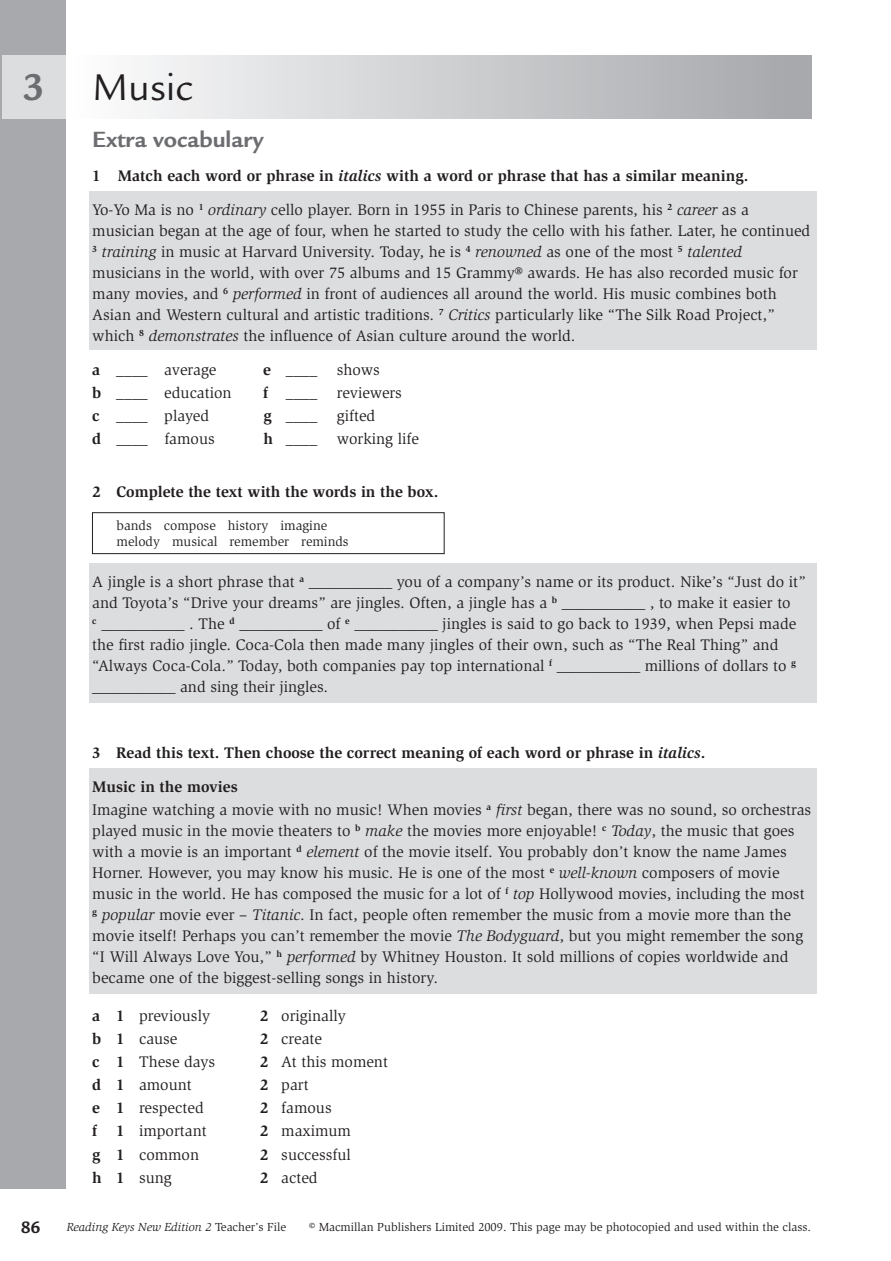
<style>
.page{position:relative;width:891px;height:1261px;background:#fff}
.page>*{position:absolute;margin:0;border:0;box-sizing:border-box;transform-origin:0 0}
.t1{font:40.5px "Legacy Sans Std";color:#231f20}
.t2{font:700 40.5px "Legacy Sans Std";color:#6c6d70}
.t3{font:700 24px "Legacy Sans Std";color:#6c6d70}
.t4{font:700 18px "Legacy Sans Std";color:#231f20}
.t5{font:15.75px/21px "Slimbach Std";color:#231f20}
.t6{font:700 15.75px/33.6px "Slimbach Std";color:#231f20}
.t7{font:15.75px "Slimbach Std";letter-spacing:-.02em;color:#231f20}
.t8{font:13.5px/16.5px "Slimbach Std";color:#231f20}
.t9{font:12px "Slimbach Std";color:#231f20}
.t10{font:italic 12px "Slimbach Std";color:#231f20}
.s1{font-style:italic}
.s2{font-weight:400}
.s3{font-weight:400;font-style:italic}
.s4{font-weight:700}
.s5{font-style:normal}
</style>
<div class="page">
<div style="left:66px;top:55px;width:746px;height:64px;background:linear-gradient(to right,#fdfdfd,#a5a6aa)"></div>
<div style="left:89px;top:768px;width:727px;height:225px;background:#dcdddf"></div>
<div style="left:89px;top:563px;width:727px;height:140px;background:#dcdddf"></div>
<div style="left:89px;top:191px;width:727px;height:159px;background:#dcdddf"></div>
<div style="left:0;top:0;width:66px;height:1188px;background:#a8a9ad"></div>
<div style="left:2px;top:55px;width:64px;height:63px;background:#dcdddf"></div>
<div style="left:92px;top:512px;width:352px;height:42px;border:1px solid #231f20"></div>
<h1 class="t2" style="left:23px;top:64px;width:24px">3</h1>
<h1 class="t1" style="left:92px;top:65px;width:103px">Music</h1>
<h2 class="t3" style="left:92px;top:126px;width:173px">Extra vocabulary</h2>
<p class="t6" style="left:92px;top:159px;width:658px">1 Match each word or phrase in <span class="s1">italics</span> with a word or phrase that has a similar meaning.<br><span class="s2">Yo-Yo Ma is no</span> <sup>1</sup> <span class="s3">ordinary</span> <span class="s2">cello player. Born in 1955 in Paris to Chinese parents, his</span> <sup>2</sup> <span class="s3">career</span> <span class="s2">as a</span></p>
<p class="t5" style="left:92px;top:220px;width:720px">musician began at the age of four, when he started to study the cello with his father. Later, he continued <sup>3</sup> <span class="s1">training</span> in music at Harvard University. Today, he is <sup>4</sup> <span class="s1">renowned</span> as one of the most <sup>5</sup> <span class="s1">talented </span>musicians in the world, with over 75 albums and 15 Grammy® awards. He has also recorded music for many movies, and <sup>6</sup> <span class="s1">performed</span> in front of audiences all around the world. His music combines both Asian and Western cultural and artistic traditions. <sup>7</sup> <span class="s1">Critics</span> particularly like “The Silk Road Project,” which <sup>8</sup> <span class="s1">demonstrates</span> the influence of Asian culture around the world.</p>
<p class="t5" style="left:92px;top:359px;width:126px"><span class="s4">a</span> ____ average</p>
<p class="t5" style="left:263px;top:359px;width:118px"><span class="s4">e</span> ____ shows</p>
<p class="t5" style="left:92px;top:382px;width:141px"><span class="s4">b</span> ____ education</p>
<p class="t7" style="left:263px;top:383px;width:140px"><span class="s4">f</span> ____ reviewers</p>
<p class="t5" style="left:92px;top:405px;width:118px"><span class="s4">c</span> ____ played</p>
<p class="t5" style="left:263px;top:405px;width:113px"><span class="s4">g</span> ____ gifted</p>
<p class="t5" style="left:92px;top:428px;width:124px"><span class="s4">d</span> ____ famous</p>
<p class="t5" style="left:263px;top:428px;width:157px"><span class="s4">h</span> ____ working life</p>
<p class="t6" style="left:92px;top:474px;width:348px">2 Complete the text with the words in the box.</p>
<p class="t8" style="left:117px;top:517px;width:234px">bands compose history imagine melody musical remember reminds</p>
<p class="t5" style="left:92px;top:572px;width:715px">A jingle is a short phrase that <sup>a</sup> ___________ you of a company’s name or its product. Nike’s “Just do it” and Toyota’s “Drive your dreams” are jingles. Often, a jingle has a <sup>b</sup> ___________ , to make it easier to<br><sup>c</sup> ___________ . The <sup>d</sup> ___________ of <sup>e</sup> ___________ jingles is said to go back to 1939, when Pepsi made the first radio jingle. Coca-Cola then made many jingles of their own, such as “The Real Thing” and “Always Coca-Cola.” Today, both companies pay top international <sup>f</sup> ___________ millions of dollars to <sup>g </sup>___________ and sing their jingles.</p>
<p class="t6" style="left:92px;top:736px;width:615px">3 Read this text. Then choose the correct meaning of each word or phrase in <span class="s1">italics</span>.<br>Music in the movies</p>
<p class="t5" style="left:92px;top:799px;width:720px">Imagine watching a movie with no music! When movies <sup>a</sup> <span class="s1">first</span> began, there was no sound, so orchestras played music in the movie theaters to <sup>b</sup> <span class="s1">make</span> the movies more enjoyable! <sup>c</sup> <span class="s1">Today</span>, the music that goes with a movie is an important <sup>d</sup> <span class="s1">element</span> of the movie itself. You probably don’t know the name James Horner. However, you may know his music. He is one of the most <sup>e</sup> <span class="s1">well-known</span> composers of movie music in the world. He has composed the music for a lot of <sup>f</sup> <span class="s1">top</span> Hollywood movies, including the most <sup>g</sup> <span class="s1">popular</span> movie ever – <span class="s1">Titanic</span>. In fact, people often remember the music from a movie more than the movie itself! Perhaps you can’t remember the movie <span class="s1">The Bodyguard</span>, but you might remember the song “I Will Always Love You,” <sup>h</sup> <span class="s1">performed</span> by Whitney Houston. It sold millions of copies worldwide and became one of the biggest-selling songs in history.</p>
<p class="t5" style="left:92px;top:1005px;width:119px"><span class="s4">a 1</span> previously</p>
<p class="t5" style="left:260px;top:1005px;width:87px"><span class="s4">2</span> originally</p>
<p class="t5" style="left:92px;top:1028px;width:87px"><span class="s4">b 1</span> cause</p>
<p class="t5" style="left:260px;top:1028px;width:63px"><span class="s4">2</span> create</p>
<p class="t5" style="left:92px;top:1051px;width:124px"><span class="s4">c 1</span> These days</p>
<p class="t5" style="left:260px;top:1051px;width:129px"><span class="s4">2</span> At this moment</p>
<p class="t5" style="left:92px;top:1074px;width:101px"><span class="s4">d 1</span> amount</p>
<p class="t5" style="left:260px;top:1074px;width:50px"><span class="s4">2</span> part</p>
<p class="t5" style="left:92px;top:1097px;width:113px"><span class="s4">e 1</span> respected</p>
<p class="t5" style="left:260px;top:1097px;width:73px"><span class="s4">2</span> famous</p>
<p class="t5" style="left:92px;top:1121px;width:116px"><span class="s4">f 1</span> important</p>
<p class="t5" style="left:260px;top:1121px;width:92px"><span class="s4">2</span> maximum</p>
<p class="t5" style="left:92px;top:1144px;width:108px"><span class="s4">g 1</span> common</p>
<p class="t5" style="left:260px;top:1144px;width:92px"><span class="s4">2</span> successful</p>
<p class="t5" style="left:92px;top:1167px;width:81px"><span class="s4">h 1</span> sung</p>
<p class="t5" style="left:260px;top:1167px;width:59px"><span class="s4">2</span> acted</p>
<p class="t4" style="left:21px;top:1217px;width:21px">86</p>
<p class="t10" style="left:67px;top:1220px;width:221px">Reading Keys New Edition 2 <span class="s5">Teacher’s File</span></p>
<p class="t9" style="left:309px;top:1220px;width:503px">© Macmillan Publishers Limited 2009. This page may be photocopied and used within the class.</p>
</div>
